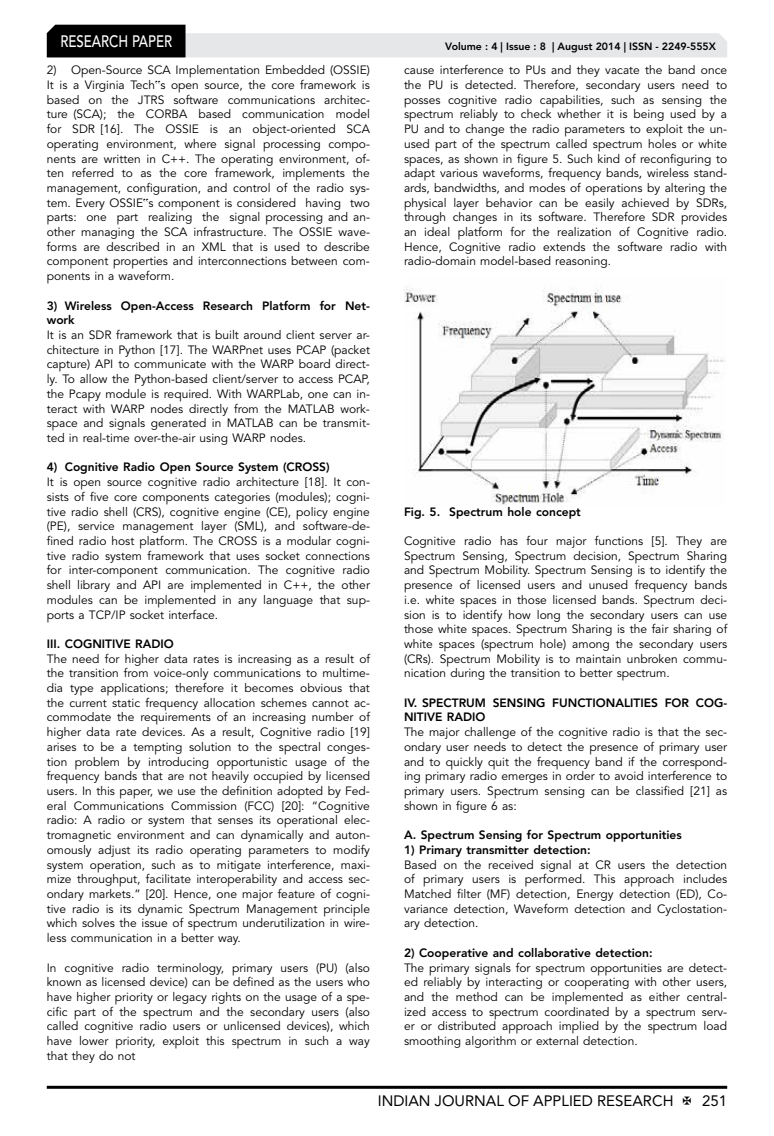
<style>
.page{position:relative;width:774px;height:1136px;background:#fff}
.page>*{position:absolute;margin:0;border:0;box-sizing:border-box;transform-origin:0 0}
.t1{font:500 16.5px "Avenir LT Std";color:#fff;scale:.8 1}
.t2{font:15px "Avenir LT Std";color:#000}
.t3{font:12px/14.7px "Avenir LT Std";color:#000;text-align:justify}
.t4{font:800 12px/14.7px "Avenir LT Std";color:#000}
.t5{font:800 10.5px "Avenir LT Std";color:#000}
.s1{font-family:"Times New Roman"}
</style>
<div class="page">
<hr style="left:47px;top:1085px;width:680px;height:3px;background:#000">
<svg style="left:47px;top:25px;width:680px;height:32px"></svg>
<img style="left:404px;top:286px;width:321px;height:219px">
<h1 class="t1" style="left:60px;top:32px;width:139px">RESEARCH PAPER</h1>
<p class="t3" style="left:47px;top:63px;width:325px">2) Open-Source SCA Implementation Embedded (OSSIE)<br>It is a Virginia Tech<span class="s1">‟</span>s open source, the core framework is based on the JTRS software communications architec&shy;ture (SCA); the CORBA based communication model for SDR [16]. The OSSIE is an object-oriented SCA operating environment, where signal processing compo&shy;nents are written in C++. The operating environment, of&shy;ten referred to as the core framework, implements the management, configuration, and control of the radio sys&shy;tem. Every OSSIE<span class="s1">‟</span>s component is considered having two parts: one part realizing the signal processing and an&shy;other managing the SCA infrastructure. The OSSIE wave&shy;forms are described in an XML that is used to describe component properties and interconnections between com&shy;ponents in a waveform.</p>
<p class="t4" style="left:47px;top:298px;width:325px">3) Wireless Open-Access Research Platform for Net&shy;work</p>
<p class="t3" style="left:47px;top:328px;width:325px">It is an SDR framework that is built around client server ar&shy;chitecture in Python [17]. The WARPnet uses PCAP (packet capture) API to communicate with the WARP board direct&shy;ly. To allow the Python-based client/server to access PCAP, the Pcapy module is required. With WARPLab, one can in&shy;teract with WARP nodes directly from the MATLAB work&shy;space and signals generated in MATLAB can be transmit&shy;ted in real-time over-the-air using WARP nodes.</p>
<p class="t4" style="left:47px;top:460px;width:284px">4) Cognitive Radio Open Source System (CROSS)</p>
<p class="t3" style="left:47px;top:475px;width:325px">It is open source cognitive radio architecture [18]. It con&shy;sists of five core components categories (modules); cogni&shy;tive radio shell (CRS), cognitive engine (CE), policy engine (PE), service management layer (SML), and software-de&shy;fined radio host platform. The CROSS is a modular cogni&shy;tive radio system framework that uses socket connections for inter-component communication. The cognitive radio shell library and API are implemented in C++, the other modules can be implemented in any language that sup&shy;ports a TCP/IP socket interface.</p>
<p class="t4" style="left:47px;top:636px;width:129px">III. COGNITIVE RADIO</p>
<p class="t3" style="left:47px;top:651px;width:325px">The need for higher data rates is increasing as a result of the transition from voice-only communications to multime&shy;dia type applications; therefore it becomes obvious that the current static frequency allocation schemes cannot ac&shy;commodate the requirements of an increasing number of higher data rate devices. As a result, Cognitive radio [19] arises to be a tempting solution to the spectral conges&shy;tion problem by introducing opportunistic usage of the frequency bands that are not heavily occupied by licensed users. In this paper, we use the definition adopted by Fed&shy;eral Communications Commission (FCC) [20]: “Cognitive radio: A radio or system that senses its operational elec&shy;tromagnetic environment and can dynamically and auton&shy;omously adjust its radio operating parameters to modify system operation, such as to mitigate interference, maxi&shy;mize throughput, facilitate interoperability and access sec&shy;ondary markets.” [20]. Hence, one major feature of cogni&shy;tive radio is its dynamic Spectrum Management principle which solves the issue of spectrum underutilization in wire&shy;less communication in a better way.</p>
<p class="t3" style="left:47px;top:960px;width:325px">In cognitive radio terminology, primary users (PU) (also known as licensed device) can be defined as the users who have higher priority or legacy rights on the usage of a spe&shy;cific part of the spectrum and the secondary users (also called cognitive radio users or unlicensed devices), which have lower priority, exploit this spectrum in such a way that they do not</p>
<p class="t5" style="left:445px;top:41px;width:272px">Volume : 4 | Issue : 8 | August 2014 | ISSN - 2249-555X</p>
<p class="t3" style="left:404px;top:63px;width:325px">cause interference to PUs and they vacate the band once the PU is detected. Therefore, secondary users need to posses cognitive radio capabilities, such as sensing the spectrum reliably to check whether it is being used by a PU and to change the radio parameters to exploit the un&shy;used part of the spectrum called spectrum holes or white spaces, as shown in figure 5. Such kind of reconfiguring to adapt various waveforms, frequency bands, wireless stand&shy;ards, bandwidths, and modes of operations by altering the physical layer behavior can be easily achieved by SDRs, through changes in its software. Therefore SDR provides an ideal platform for the realization of Cognitive radio.<br>Hence, Cognitive radio extends the software radio with radio-domain model-based reasoning.</p>
<p class="t4" style="left:404px;top:504px;width:178px">Fig. 5. Spectrum hole concept</p>
<p class="t3" style="left:404px;top:533px;width:325px">Cognitive radio has four major functions [5]. They are Spectrum Sensing, Spectrum decision, Spectrum Sharing and Spectrum Mobility. Spectrum Sensing is to identify the presence of licensed users and unused frequency bands i.e. white spaces in those licensed bands. Spectrum deci&shy;sion is to identify how long the secondary users can use those white spaces. Spectrum Sharing is the fair sharing of white spaces (spectrum hole) among the secondary users (CRs). Spectrum Mobility is to maintain unbroken commu&shy;nication during the transition to better spectrum.</p>
<p class="t4" style="left:404px;top:695px;width:325px">IV. SPECTRUM SENSING FUNCTIONALITIES FOR COG-<br>NITIVE RADIO</p>
<p class="t3" style="left:404px;top:725px;width:325px">The major challenge of the cognitive radio is that the sec&shy;ondary user needs to detect the presence of primary user and to quickly quit the frequency band if the correspond&shy;ing primary radio emerges in order to avoid interference to primary users. Spectrum sensing can be classified [21] as shown in figure 6 as:</p>
<p class="t4" style="left:404px;top:827px;width:279px">A. Spectrum Sensing for Spectrum opportunities</p>
<p class="t4" style="left:404px;top:842px;width:188px">1) Primary transmitter detection:</p>
<p class="t3" style="left:404px;top:857px;width:325px">Based on the received signal at CR users the detection of primary users is performed. This approach includes Matched filter (MF) detection, Energy detection (ED), Co&shy;variance detection, Waveform detection and Cyclostation&shy;ary detection.</p>
<p class="t4" style="left:404px;top:945px;width:250px">2) Cooperative and collaborative detection:</p>
<p class="t3" style="left:404px;top:960px;width:325px">The primary signals for spectrum opportunities are detect&shy;ed reliably by interacting or cooperating with other users, and the method can be implemented as either central&shy;ized access to spectrum coordinated by a spectrum serv&shy;er or distributed approach implied by the spectrum load smoothing algorithm or external detection.</p>
<p class="t2" style="left:378px;top:1091px;width:297px">INDIAN JOURNAL OF APPLIED RESEARCH</p>
<p class="t2" style="left:702px;top:1091px;width:27px">251</p>
</div>
